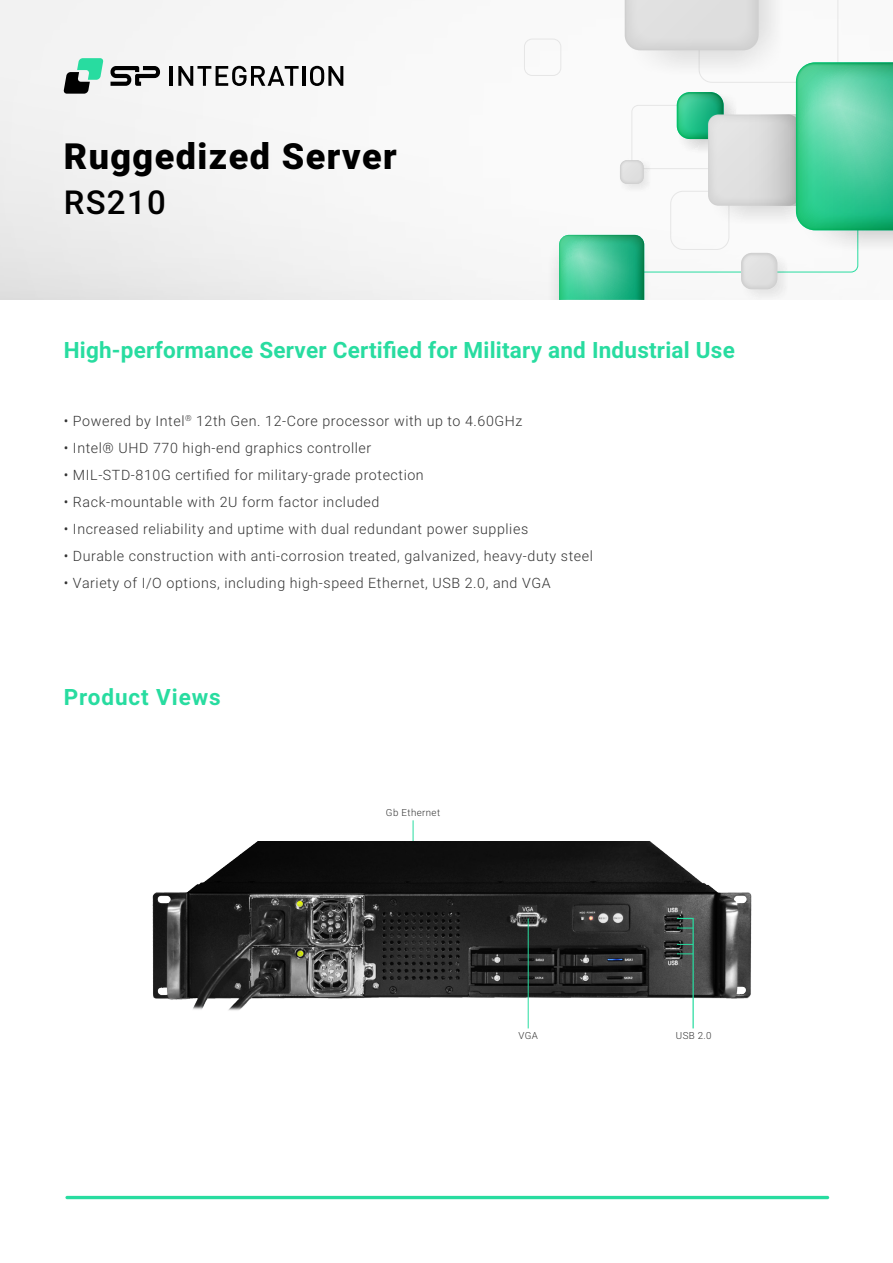
<style>
.page{position:relative;width:893px;height:1263px;background:#fff}
.page>*{position:absolute;margin:0;border:0;box-sizing:border-box;transform-origin:0 0}
.t1{font:900 36px "Roboto";letter-spacing:.04em;color:#000}
.t2{font:500 33px "Roboto";letter-spacing:.04em;color:#000}
.t3{font:700 22.5px "Roboto";letter-spacing:.01em;color:#28dca0}
.t4{font:700 22.5px "Roboto";letter-spacing:.04em;color:#28dca0}
.t5{font:300 14.25px "Roboto";letter-spacing:.04em;color:#333}
.t6{font:300 9.75px "Roboto";letter-spacing:.04em;color:#333}
</style>
<div class="page">
<hr style="left:413px;top:820px;width:1px;height:46px;background:#28dca0">
<svg style="left:0;top:0;width:559px;height:300px"></svg>
<div style="left:524px;top:39px;width:37px;height:37px;border:1px solid #e6e6e6;border-radius:8px"></div>
<img style="left:506px;top:182px;width:53px;height:118px">
<svg style="left:559px;top:0;width:334px;height:300px"></svg>
<img style="left:572px;top:0;width:239px;height:103px">
<svg style="left:63px;top:58px;width:40px;height:36px"></svg>
<hr style="left:169px;top:66px;width:3px;height:20px;background:#000">
<svg style="left:178px;top:66px;width:121px;height:20px"></svg>
<hr style="left:303px;top:66px;width:3px;height:20px;background:#000">
<svg style="left:310px;top:66px;width:33px;height:20px"></svg>
<svg style="left:111px;top:66px;width:49px;height:20px"></svg>
<hr style="left:65px;top:1196px;width:764px;height:3px;background:#28dca0;border-radius:2px">
<img style="left:152px;top:841px;width:600px;height:178px">
<hr style="left:528px;top:918px;width:1px;height:110px;background:#28dca0">
<svg style="left:676px;top:917px;width:18px;height:112px"></svg>
<h1 class="t1" style="left:64px;top:131px;width:334px">Ruggedized Server</h1>
<h2 class="t2" style="left:64px;top:179px;width:104px">RS210</h2>
<h3 class="t3" style="left:64px;top:335px;width:673px">High-performance Server Certified for Military and Industrial Use</h3>
<p class="t5" style="left:64px;top:411px;width:460px">• Powered by Intel<sup>®</sup> 12th Gen. 12-Core processor with up to 4.60GHz</p>
<p class="t5" style="left:64px;top:438px;width:309px">• Intel® UHD 770 high-end graphics controller</p>
<p class="t5" style="left:64px;top:465px;width:361px">• MIL-STD-810G certified for military-grade protection</p>
<p class="t5" style="left:64px;top:492px;width:317px">• Rack-mountable with 2U form factor included</p>
<p class="t5" style="left:64px;top:519px;width:466px">• Increased reliability and uptime with dual redundant power supplies</p>
<p class="t5" style="left:64px;top:546px;width:531px">• Durable construction with anti-corrosion treated, galvanized, heavy-duty steel</p>
<p class="t5" style="left:64px;top:573px;width:488px">• Variety of I/O options, including high-speed Ethernet, USB 2.0, and VGA</p>
<h3 class="t4" style="left:64px;top:681px;width:158px">Product Views</h3>
<p class="t6" style="left:386px;top:806px;width:56px">Gb Ethernet</p>
<p class="t6" style="left:518px;top:1029px;width:21px">VGA</p>
<p class="t6" style="left:676px;top:1029px;width:37px">USB 2.0</p>
</div>
